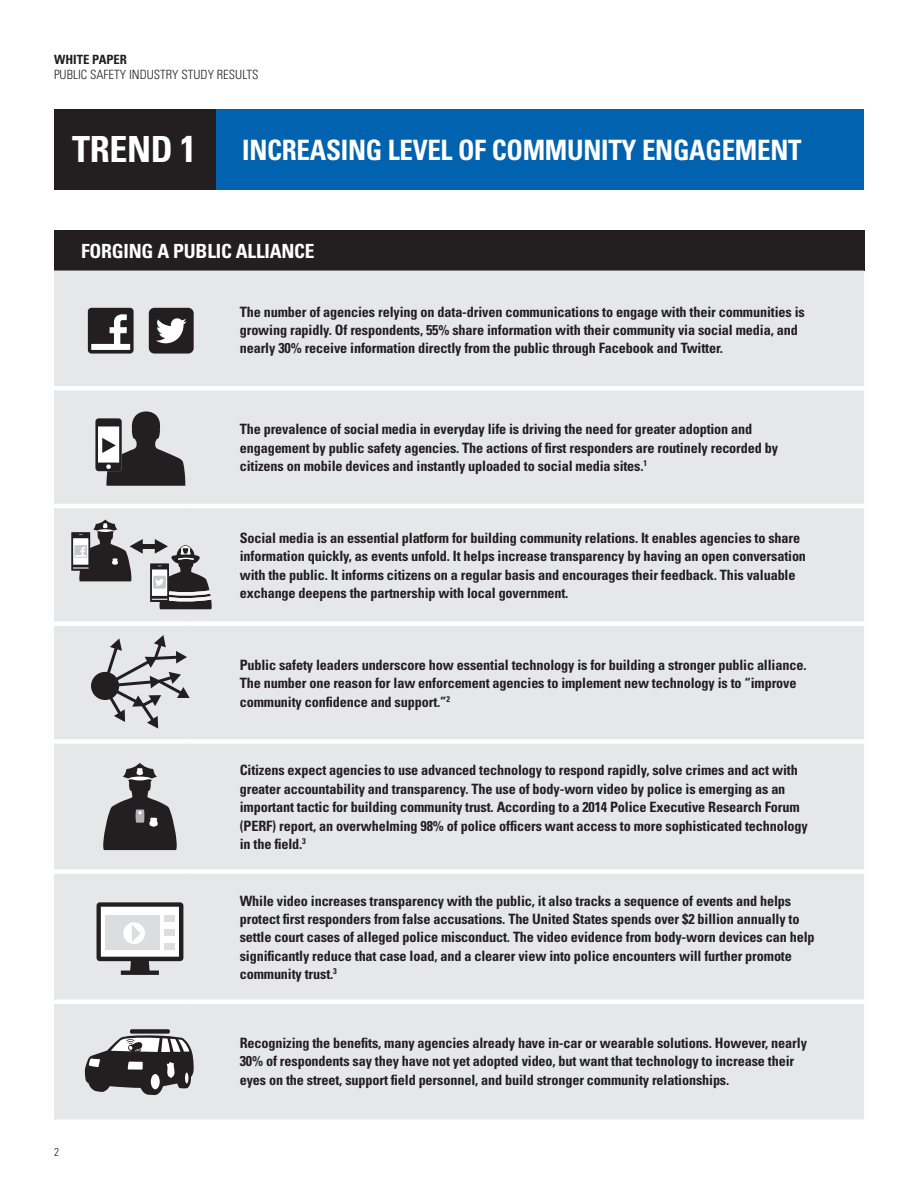
<style>
.page{position:relative;width:918px;height:1188px;background:#fff}
.page>*{position:absolute;margin:0;border:0;box-sizing:border-box;transform-origin:0 0}
.t1{font:700 condensed 36px "Univers";letter-spacing:-.01em;color:#fff}
.t2{font:700 condensed 28.05px "Univers";letter-spacing:-.01em;color:#fff;scale:.96 1}
.t3{font:700 condensed 19.5px "Univers";letter-spacing:-.01em;color:#fff}
.t4{font:700 condensed 14.25px/18.3px "Univers";letter-spacing:-.01em;color:#231f20}
.t5{font:300 condensed 12.75px "Univers";color:#231f20}
.t6{font:700 condensed 12.75px "Univers";color:#231f20}
.t7{font:300 condensed 11.25px "Univers";color:#231f20}
.s1{font-size:37.5px}
</style>
<div class="page">
<div style="left:212px;top:109px;width:652px;height:81px;background:#0162b0"></div>
<div style="left:54px;top:230px;width:810px;height:41px;background:#231f20"></div>
<div style="left:54px;top:271px;width:810px;height:849px;background:#e6e7e9"></div>
<div style="left:54px;top:386px;width:132px;height:5px;background:#fff"></div>
<div style="left:186px;top:386px;width:678px;height:5px;background:#fff"></div>
<hr style="left:54px;top:504px;width:132px;height:4px;background:#fff">
<hr style="left:186px;top:504px;width:678px;height:4px;background:#fff">
<div style="left:54px;top:621px;width:132px;height:5px;background:#fff"></div>
<div style="left:186px;top:621px;width:678px;height:5px;background:#fff"></div>
<div style="left:54px;top:739px;width:132px;height:5px;background:#fff"></div>
<div style="left:186px;top:739px;width:678px;height:5px;background:#fff"></div>
<div style="left:54px;top:869px;width:132px;height:5px;background:#fff"></div>
<div style="left:186px;top:869px;width:678px;height:5px;background:#fff"></div>
<hr style="left:54px;top:1000px;width:132px;height:4px;background:#fff">
<hr style="left:186px;top:1000px;width:678px;height:4px;background:#fff">
<div style="left:88px;top:308px;width:46px;height:46px;background:#231f20;border-radius:4px"></div>
<svg style="left:91px;top:314px;width:39px;height:36px"></svg>
<div style="left:149px;top:308px;width:45px;height:46px;background:#231f20;border-radius:5px"></div>
<svg style="left:156px;top:318px;width:31px;height:25px"></svg>
<svg style="left:95px;top:411px;width:90px;height:75px;background:#777576"></svg>
<div style="left:71px;top:532px;width:19px;height:39px;background:#231f20"></div>
<svg style="left:150px;top:563px;width:19px;height:39px"></svg>
<div style="left:138px;top:544px;width:23px;height:5px;background:#231f20"></div>
<svg style="left:73px;top:519px;width:70px;height:62px;background:#898889"></svg>
<svg style="left:152px;top:539px;width:60px;height:70px;background:#908f90"></svg>
<svg style="left:103px;top:763px;width:74px;height:87px;background:#747274"></svg>
<svg style="left:96px;top:902px;width:87px;height:73px"></svg>
<svg style="left:103px;top:635px;width:87px;height:94px;background:#c2c2c4"></svg>
<div style="left:91px;top:672px;width:28px;height:28px;background:#231f20;border-radius:50%"></div>
<div style="left:130px;top:1029px;width:40px;height:5px;background:#231f20;border-radius:2px"></div>
<svg style="left:84px;top:1035px;width:110px;height:60px;background:#767475"></svg>
<div style="left:54px;top:109px;width:162px;height:81px;background:#231f20"></div>
<p class="t6" style="left:54px;top:52px;width:75px">WHITE PAPER</p>
<p class="t5" style="left:54px;top:67px;width:206px">PUBLIC SAFETY INDUSTRY STUDY RESULTS</p>
<p class="t1" style="left:72px;top:127px;width:125px">TREND <span class="s1">1</span></p>
<p class="t2" style="left:242px;top:133px;width:584px">INCREASING LEVEL OF COMMUNITY ENGAGEMENT</p>
<p class="t3" style="left:81px;top:239px;width:235px">FORGING A PUBLIC ALLIANCE</p>
<p class="t4" style="left:240px;top:302px;width:567px">The number of agencies relying on data-driven communications to engage with their communities is growing rapidly. Of respondents, 55% share information with their community via social media, and nearly 30% receive information directly from the public through Facebook and Twitter.</p>
<p class="t4" style="left:240px;top:420px;width:540px">The prevalence of social media in everyday life is driving the need for greater adoption and engagement by public safety agencies. The actions of first responders are routinely recorded by citizens on mobile devices and instantly uploaded to social media sites.<sup>1</sup></p>
<p class="t4" style="left:240px;top:529px;width:568px">Social media is an essential platform for building community relations. It enables agencies to share information quickly, as events unfold. It helps increase transparency by having an open conversation with the public. It informs citizens on a regular basis and encourages their feedback. This valuable exchange deepens the partnership with local government.</p>
<p class="t4" style="left:240px;top:656px;width:568px">Public safety leaders underscore how essential technology is for building a stronger public alliance.<br>The number one reason for law enforcement agencies to implement new technology is to “improve community confidence and support.”<sup>2</sup></p>
<p class="t4" style="left:240px;top:761px;width:570px">Citizens expect agencies to use advanced technology to respond rapidly, solve crimes and act with greater accountability and transparency. The use of body-worn video by police is emerging as an important tactic for building community trust. According to a 2014 Police Executive Research Forum (PERF) report, an overwhelming 98% of police officers want access to more sophisticated technology in the field.<sup>3</sup></p>
<p class="t4" style="left:240px;top:891px;width:576px">While video increases transparency with the public, it also tracks a sequence of events and helps protect first responders from false accusations. The United States spends over $2 billion annually to settle court cases of alleged police misconduct. The video evidence from body-worn devices can help significantly reduce that case load, and a clearer view into police encounters will further promote community trust.<sup>3</sup></p>
<p class="t7" style="left:54px;top:1146px;width:6px">2</p>
<p class="t4" style="left:240px;top:1034px;width:569px">Recognizing the benefits, many agencies already have in-car or wearable solutions. However, nearly<br>30% of respondents say they have not yet adopted video, but want that technology to increase their eyes on the street, support field personnel, and build stronger community relationships.</p>
</div>
